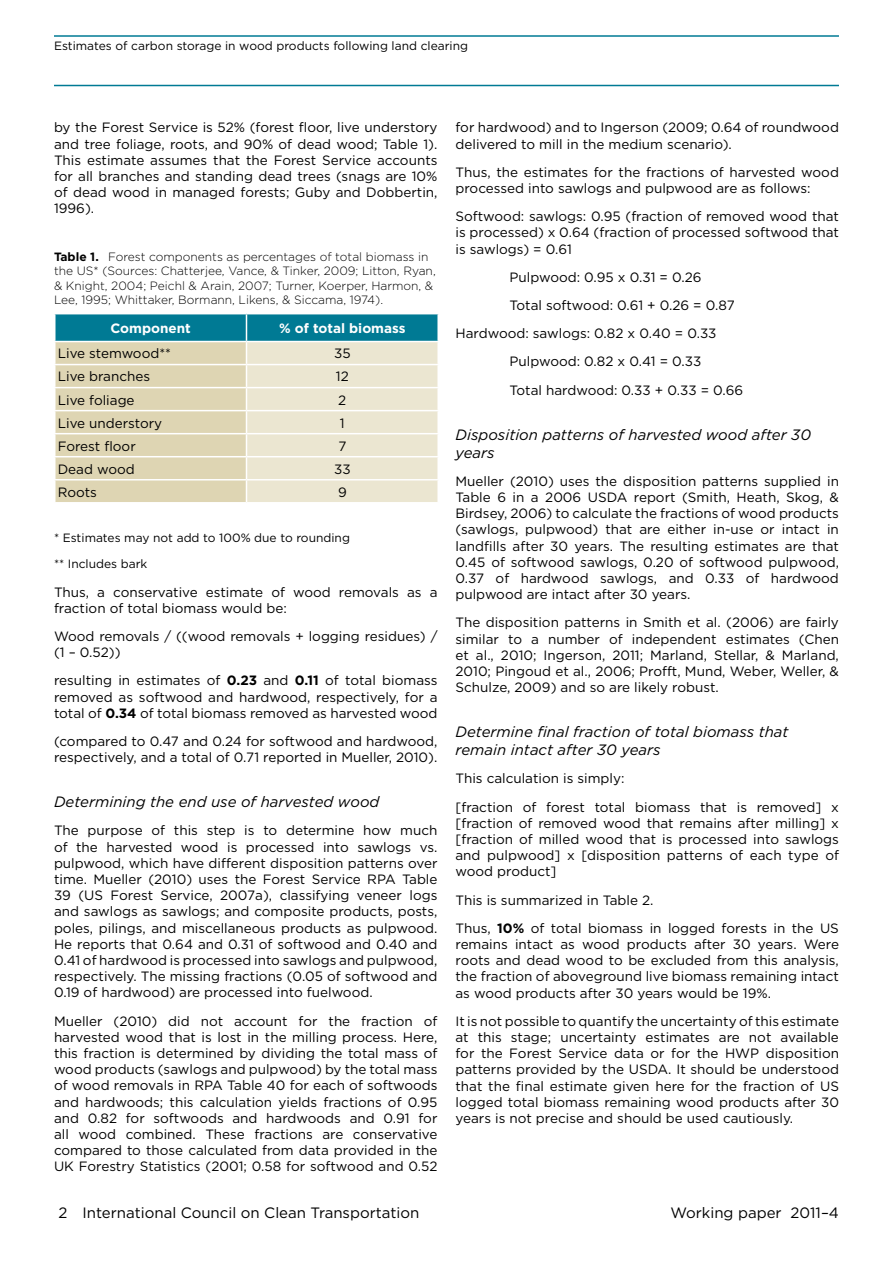
<style>
.page{position:relative;width:893px;height:1263px;background:#fff}
.page>*{position:absolute;margin:0;border:0;box-sizing:border-box;transform-origin:0 0}
.t1{font:italic 15px/18px "Gotham";color:#000}
.t2{font:15px "Gotham";color:#000}
.t3{font:13.5px/16.2px "Gotham";color:#000;text-align:justify}
.t4{font:700 13.5px "Gotham";color:#fff}
.t5{font:300 12px/14.4px "Gotham";color:#000}
.t6{font:12px "Gotham";color:#000}
.s1{font-weight:700}
</style>
<div class="page">
<hr style="left:54px;top:35px;width:785px;height:2px;background:#007a94">
<hr style="left:54px;top:85px;width:785px;height:1px;background:#007a94">
<svg style="left:55px;top:314px;width:383px;height:188px;background:#c6d1bf"></svg>
<hr style="left:437px;top:480px;width:2px;height:22px;background:#fff">
<p class="t6" style="left:54px;top:39px;width:416px">Estimates of carbon storage in wood products following land clearing</p>
<p class="t3" style="left:54px;top:119px;width:385px">by the Forest Service is 52% (forest floor, live understory and tree foliage, roots, and 90% of dead wood; Table 1).<br>This estimate assumes that the Forest Service accounts for all branches and standing dead trees (snags are 10% of dead wood in managed forests; Guby and Dobbertin, 1996).</p>
<p class="t5" style="left:54px;top:249px;width:383px"><span class="s1">Table 1.</span> Forest components as percentages of total biomass in the US* (Sources: Chatterjee, Vance, &amp; Tinker, 2009; Litton, Ryan, &amp; Knight, 2004; Peichl &amp; Arain, 2007; Turner, Koerper, Harmon, &amp; Lee, 1995; Whittaker, Bormann, Likens, &amp; Siccama, 1974).</p>
<p class="t4" style="left:110px;top:320px;width:82px">Component</p>
<p class="t4" style="left:279px;top:320px;width:128px">% of total biomass</p>
<p class="t3" style="left:58px;top:345px;width:115px">Live stemwood**</p>
<p class="t3" style="left:334px;top:345px;width:18px">35</p>
<p class="t3" style="left:58px;top:368px;width:94px">Live branches</p>
<p class="t3" style="left:336px;top:368px;width:14px">12</p>
<p class="t3" style="left:58px;top:392px;width:78px">Live foliage</p>
<p class="t3" style="left:338px;top:392px;width:10px">2</p>
<p class="t3" style="left:58px;top:415px;width:106px">Live understory</p>
<p class="t3" style="left:340px;top:415px;width:6px">1</p>
<p class="t3" style="left:58px;top:438px;width:80px">Forest floor</p>
<p class="t3" style="left:338px;top:438px;width:10px">7</p>
<p class="t3" style="left:58px;top:461px;width:79px">Dead wood</p>
<p class="t3" style="left:334px;top:461px;width:18px">33</p>
<p class="t3" style="left:58px;top:484px;width:41px">Roots</p>
<p class="t3" style="left:338px;top:484px;width:10px">9</p>
<p class="t6" style="left:54px;top:530px;width:297px">* Estimates may not add to 100% due to rounding</p>
<p class="t6" style="left:54px;top:557px;width:95px">** Includes bark</p>
<p class="t3" style="left:54px;top:584px;width:385px">Thus, a conservative estimate of wood removals as a fraction of total biomass would be:</p>
<p class="t3" style="left:54px;top:628px;width:385px">Wood removals / ((wood removals + logging residues) / (1 – 0.52))</p>
<p class="t3" style="left:54px;top:672px;width:385px">resulting in estimates of <span class="s1">0.23</span> and <span class="s1">0.11</span> of total biomass removed as softwood and hardwood, respectively, for a total of <span class="s1">0.34</span> of total biomass removed as harvested wood</p>
<p class="t3" style="left:54px;top:733px;width:385px">(compared to 0.47 and 0.24 for softwood and hardwood, respectively, and a total of 0.71 reported in Mueller, 2010).</p>
<p class="t1" style="left:54px;top:793px;width:327px">Determining the end use of harvested wood</p>
<p class="t3" style="left:54px;top:822px;width:385px">The purpose of this step is to determine how much of the harvested wood is processed into sawlogs vs. pulpwood, which have different disposition patterns over time. Mueller (2010) uses the Forest Service RPA Table 39 (US Forest Service, 2007a), classifying veneer logs and sawlogs as sawlogs; and composite products, posts, poles, pilings, and miscellaneous products as pulpwood.<br>He reports that 0.64 and 0.31 of softwood and 0.40 and 0.41 of hardwood is processed into sawlogs and pulpwood, respectively. The missing fractions (0.05 of softwood and 0.19 of hardwood) are processed into fuelwood.</p>
<p class="t3" style="left:54px;top:1013px;width:385px">Mueller (2010) did not account for the fraction of harvested wood that is lost in the milling process. Here, this fraction is determined by dividing the total mass of wood products (sawlogs and pulpwood) by the total mass of wood removals in RPA Table 40 for each of softwoods and hardwoods; this calculation yields fractions of 0.95 and 0.82 for softwoods and hardwoods and 0.91 for all wood combined. These fractions are conservative compared to those calculated from data provided in the UK Forestry Statistics (2001; 0.58 for softwood and 0.52</p>
<p class="t3" style="left:455px;top:119px;width:385px">for hardwood) and to Ingerson (2009; 0.64 of roundwood delivered to mill in the medium scenario).</p>
<p class="t3" style="left:455px;top:164px;width:385px">Thus, the estimates for the fractions of harvested wood processed into sawlogs and pulpwood are as follows:</p>
<p class="t3" style="left:455px;top:208px;width:385px">Softwood: sawlogs: 0.95 (fraction of removed wood that is processed) x 0.64 (fraction of processed softwood that is sawlogs) = 0.61</p>
<p class="t3" style="left:509px;top:269px;width:194px">Pulpwood: 0.95 x 0.31 = 0.26</p>
<p class="t3" style="left:509px;top:297px;width:227px">Total softwood: 0.61 + 0.26 = 0.87</p>
<p class="t3" style="left:455px;top:325px;width:263px">Hardwood: sawlogs: 0.82 x 0.40 = 0.33</p>
<p class="t3" style="left:509px;top:353px;width:193px">Pulpwood: 0.82 x 0.41 = 0.33</p>
<p class="t3" style="left:509px;top:382px;width:235px">Total hardwood: 0.33 + 0.33 = 0.66</p>
<p class="t1" style="left:455px;top:425px;width:357px">Disposition patterns of harvested wood after 30 years</p>
<p class="t3" style="left:455px;top:473px;width:385px">Mueller (2010) uses the disposition patterns supplied in Table 6 in a 2006 USDA report (Smith, Heath, Skog, &amp; Birdsey, 2006) to calculate the fractions of wood products (sawlogs, pulpwood) that are either in-use or intact in landfills after 30 years. The resulting estimates are that 0.45 of softwood sawlogs, 0.20 of softwood pulpwood, 0.37 of hardwood sawlogs, and 0.33 of hardwood pulpwood are intact after 30 years.</p>
<p class="t3" style="left:455px;top:614px;width:385px">The disposition patterns in Smith et al. (2006) are fairly similar to a number of independent estimates (Chen et al., 2010; Ingerson, 2011; Marland, Stellar, &amp; Marland, 2010; Pingoud et al., 2006; Profft, Mund, Weber, Weller, &amp; Schulze, 2009) and so are likely robust.</p>
<p class="t1" style="left:455px;top:723px;width:334px">Determine final fraction of total biomass that remain intact after 30 years</p>
<p class="t3" style="left:455px;top:764px;width:385px;line-height:28.2px">This calculation is simply:<br>[fraction of forest total biomass that is removed] x</p>
<p class="t3" style="left:455px;top:815px;width:385px">[fraction of removed wood that remains after milling] x [fraction of milled wood that is processed into sawlogs and pulpwood] x [disposition patterns of each type of wood product]</p>
<p class="t3" style="left:455px;top:886px;width:385px;line-height:28.2px">This is summarized in Table 2.<br>Thus, <span class="s1">10%</span> of total biomass in logged forests in the US</p>
<p class="t3" style="left:455px;top:936px;width:385px">remains intact as wood products after 30 years. Were roots and dead wood to be excluded from this analysis, the fraction of aboveground live biomass remaining intact as wood products after 30 years would be 19%.</p>
<p class="t3" style="left:455px;top:1013px;width:385px">It is not possible to quantify the uncertainty of this estimate at this stage; uncertainty estimates are not available for the Forest Service data or for the HWP disposition patterns provided by the USDA. It should be understood that the final estimate given here for the fraction of US logged total biomass remaining wood products after 30 years is not precise and should be used cautiously.</p>
<p class="t2" style="left:58px;top:1204px;width:362px">2 International Council on Clean Transportation</p>
<p class="t2" style="left:670px;top:1204px;width:170px">Working paper 2011–4</p>
</div>
